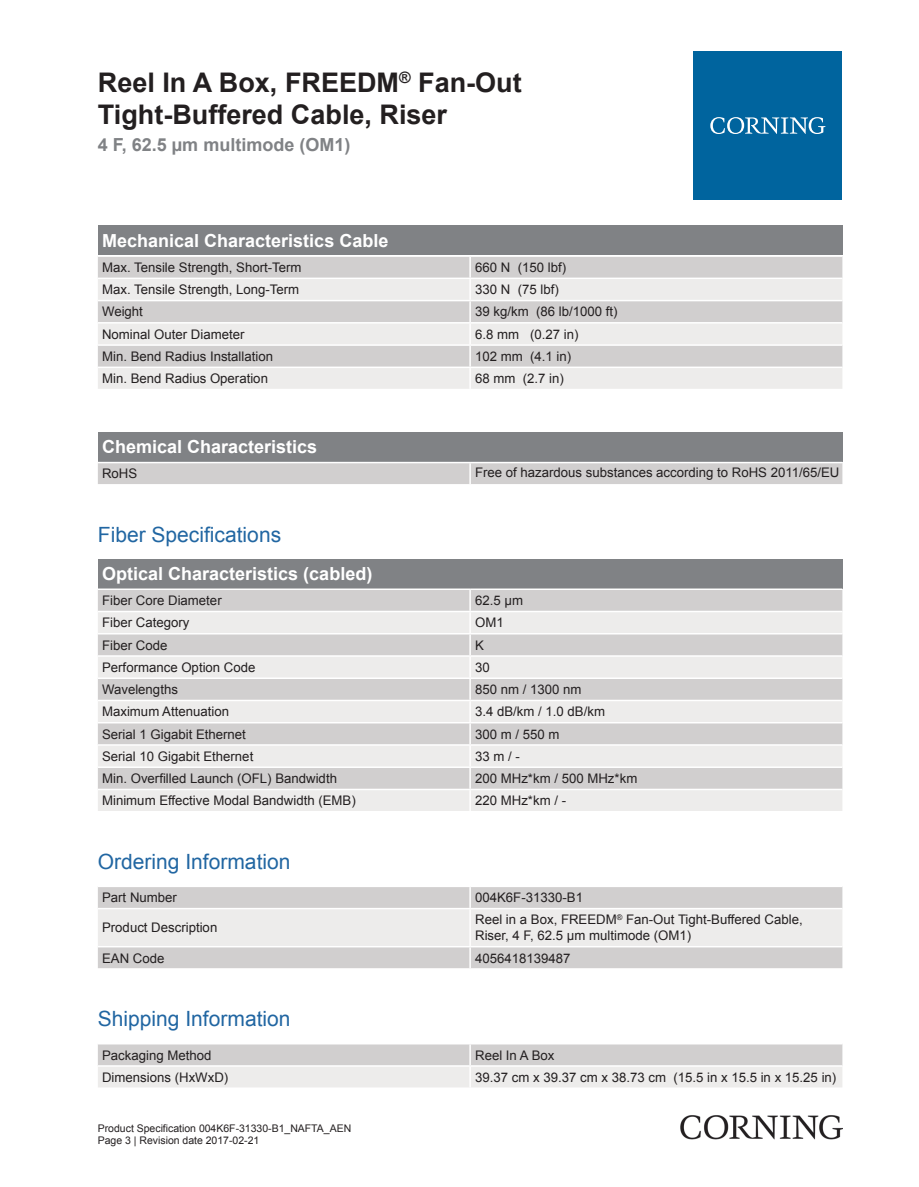
<style>
.page{position:relative;width:919px;height:1187px;background:#fff}
.page>*{position:absolute;margin:0;border:0;box-sizing:border-box;transform-origin:0 0}
.t1{font:700 27px/32.4px "Arial";color:#231f20}
.t2{font:21px "Arial";color:#2166a2}
.t3{font:700 18px "Arial";color:#fff}
.t4{font:700 18px "Arial";color:#808285}
.t5{font:13.2px/15.9px "Arial";color:#231f20}
.t6{font:10.5px/12.6px "Arial";color:#231f20}
</style>
<div class="page">
<div style="left:98px;top:225px;width:744px;height:30px;background:#808285"></div>
<div style="left:98px;top:257px;width:744px;height:20px;background:#d1cfcf"></div>
<svg style="left:98px;top:279px;width:744px;height:110px;fill:#edeceb"></svg>
<hr style="left:469px;top:257px;width:2px;height:20px;background:#fff">
<hr style="left:469px;top:279px;width:2px;height:21px;background:#fff">
<hr style="left:469px;top:301px;width:2px;height:21px;background:#fff">
<hr style="left:469px;top:323px;width:2px;height:21px;background:#fff">
<hr style="left:469px;top:346px;width:2px;height:20px;background:#fff">
<hr style="left:469px;top:368px;width:2px;height:21px;background:#fff">
<hr style="left:98px;top:300px;width:372px;height:1px;background:#fff">
<hr style="left:470px;top:300px;width:372px;height:1px;background:#fff">
<hr style="left:98px;top:322px;width:372px;height:1px;background:#fff">
<hr style="left:470px;top:322px;width:372px;height:1px;background:#fff">
<hr style="left:98px;top:344px;width:372px;height:2px;background:#fff">
<hr style="left:470px;top:344px;width:372px;height:2px;background:#fff">
<hr style="left:98px;top:366px;width:372px;height:2px;background:#fff">
<hr style="left:470px;top:366px;width:372px;height:2px;background:#fff">
<div style="left:98px;top:432px;width:744px;height:30px;background:#808285"></div>
<div style="left:98px;top:463px;width:744px;height:21px;background:#d1cfcf"></div>
<hr style="left:469px;top:463px;width:2px;height:21px;background:#fff">
<div style="left:98px;top:558px;width:744px;height:30px;background:#808285"></div>
<div style="left:98px;top:590px;width:744px;height:20px;background:#d1cfcf"></div>
<svg style="left:98px;top:612px;width:744px;height:198px;fill:#edeceb"></svg>
<hr style="left:469px;top:590px;width:2px;height:20px;background:#fff">
<hr style="left:469px;top:612px;width:2px;height:21px;background:#fff">
<hr style="left:469px;top:634px;width:2px;height:21px;background:#fff">
<hr style="left:469px;top:656px;width:2px;height:21px;background:#fff">
<hr style="left:469px;top:679px;width:2px;height:20px;background:#fff">
<hr style="left:469px;top:701px;width:2px;height:21px;background:#fff">
<hr style="left:469px;top:723px;width:2px;height:21px;background:#fff">
<hr style="left:469px;top:745px;width:2px;height:21px;background:#fff">
<hr style="left:469px;top:768px;width:2px;height:20px;background:#fff">
<hr style="left:469px;top:790px;width:2px;height:20px;background:#fff">
<hr style="left:98px;top:633px;width:372px;height:1px;background:#fff">
<hr style="left:470px;top:633px;width:372px;height:1px;background:#fff">
<hr style="left:98px;top:655px;width:372px;height:1px;background:#fff">
<hr style="left:470px;top:655px;width:372px;height:1px;background:#fff">
<hr style="left:98px;top:677px;width:372px;height:2px;background:#fff">
<hr style="left:470px;top:677px;width:372px;height:2px;background:#fff">
<hr style="left:98px;top:699px;width:372px;height:2px;background:#fff">
<hr style="left:470px;top:699px;width:372px;height:2px;background:#fff">
<hr style="left:98px;top:722px;width:372px;height:1px;background:#fff">
<hr style="left:470px;top:722px;width:372px;height:1px;background:#fff">
<hr style="left:98px;top:744px;width:372px;height:1px;background:#fff">
<hr style="left:470px;top:744px;width:372px;height:1px;background:#fff">
<hr style="left:98px;top:766px;width:372px;height:2px;background:#fff">
<hr style="left:470px;top:766px;width:372px;height:2px;background:#fff">
<hr style="left:98px;top:788px;width:372px;height:2px;background:#fff">
<hr style="left:470px;top:788px;width:372px;height:2px;background:#fff">
<div style="left:98px;top:887px;width:744px;height:81px;background:#d1cfcf"></div>
<div style="left:98px;top:909px;width:744px;height:36px;background:#edeceb"></div>
<hr style="left:469px;top:887px;width:2px;height:20px;background:#fff">
<hr style="left:469px;top:909px;width:2px;height:36px;background:#fff">
<hr style="left:469px;top:947px;width:2px;height:21px;background:#fff">
<hr style="left:98px;top:907px;width:372px;height:2px;background:#fff">
<hr style="left:470px;top:907px;width:372px;height:2px;background:#fff">
<hr style="left:98px;top:945px;width:372px;height:2px;background:#fff">
<hr style="left:470px;top:945px;width:372px;height:2px;background:#fff">
<svg style="left:98px;top:1044px;width:744px;height:43px"></svg>
<hr style="left:469px;top:1044px;width:2px;height:21px;background:#fff">
<hr style="left:469px;top:1066px;width:2px;height:21px;background:#fff">
<hr style="left:98px;top:1065px;width:372px;height:1px;background:#fff">
<hr style="left:470px;top:1065px;width:372px;height:1px;background:#fff">
<div style="left:693px;top:51px;width:149px;height:149px;background:#00649e"></div>
<svg style="left:710px;top:117px;width:115px;height:17px"></svg>
<img style="left:680px;top:1115px;width:162px;height:24px">
<h1 class="t1" style="left:98px;top:66px;width:425px">Reel In A Box, FREEDM<sup>®</sup> Fan-Out<br>Tight-Buffered Cable, Riser</h1>
<h3 class="t4" style="left:98px;top:132px;width:254px">4 F, 62.5 µm multimode (OM1)</h3>
<h3 class="t3" style="left:102px;top:228px;width:288px">Mechanical Characteristics Cable</h3>
<p class="t5" style="left:102px;top:259px;width:201px">Max. Tensile Strength, Short-Term</p>
<p class="t5" style="left:475px;top:259px;width:92px">660 N (150 lbf)</p>
<p class="t5" style="left:102px;top:281px;width:199px">Max. Tensile Strength, Long-Term</p>
<p class="t5" style="left:475px;top:281px;width:85px">330 N (75 lbf)</p>
<p class="t5" style="left:102px;top:304px;width:42px">Weight</p>
<p class="t5" style="left:475px;top:304px;width:144px">39 kg/km (86 lb/1000 ft)</p>
<p class="t5" style="left:102px;top:326px;width:144px">Nominal Outer Diameter</p>
<p class="t5" style="left:475px;top:326px;width:105px">6.8 mm (0.27 in)</p>
<p class="t5" style="left:102px;top:348px;width:172px">Min. Bend Radius Installation</p>
<p class="t5" style="left:475px;top:348px;width:98px">102 mm (4.1 in)</p>
<p class="t5" style="left:102px;top:370px;width:167px">Min. Bend Radius Operation</p>
<p class="t5" style="left:475px;top:370px;width:90px">68 mm (2.7 in)</p>
<h3 class="t3" style="left:102px;top:434px;width:217px">Chemical Characteristics</h3>
<p class="t5" style="left:102px;top:465px;width:37px">RoHS</p>
<p class="t5" style="left:475px;top:464px;width:366px">Free of hazardous substances according to RoHS 2011/65/EU</p>
<h2 class="t2" style="left:98px;top:520px;width:185px">Fiber Specifications</h2>
<h3 class="t3" style="left:102px;top:561px;width:272px">Optical Characteristics (cabled)</h3>
<p class="t5" style="left:102px;top:592px;width:121px">Fiber Core Diameter</p>
<p class="t5" style="left:475px;top:592px;width:49px">62.5 µm</p>
<p class="t5" style="left:102px;top:614px;width:89px">Fiber Category</p>
<p class="t5" style="left:475px;top:614px;width:30px">OM1</p>
<p class="t5" style="left:102px;top:637px;width:67px">Fiber Code</p>
<p class="t5" style="left:475px;top:637px;width:10px">K</p>
<p class="t5" style="left:102px;top:659px;width:155px">Performance Option Code</p>
<p class="t5" style="left:475px;top:659px;width:16px">30</p>
<p class="t5" style="left:102px;top:681px;width:77px">Wavelengths</p>
<p class="t5" style="left:475px;top:681px;width:108px">850 nm / 1300 nm</p>
<p class="t5" style="left:102px;top:703px;width:128px">Maximum Attenuation</p>
<p class="t5" style="left:475px;top:703px;width:131px">3.4 dB/km / 1.0 dB/km</p>
<p class="t5" style="left:102px;top:725px;width:145px">Serial 1 Gigabit Ethernet</p>
<p class="t5" style="left:475px;top:725px;width:86px">300 m / 550 m</p>
<p class="t5" style="left:102px;top:748px;width:153px">Serial 10 Gigabit Ethernet</p>
<p class="t5" style="left:475px;top:748px;width:46px">33 m / -</p>
<p class="t5" style="left:102px;top:770px;width:236px">Min. Overfilled Launch (OFL) Bandwidth</p>
<p class="t5" style="left:475px;top:770px;width:164px">200 MHz*km / 500 MHz*km</p>
<p class="t5" style="left:102px;top:792px;width:255px">Minimum Effective Modal Bandwidth (EMB)</p>
<p class="t5" style="left:475px;top:792px;width:92px">220 MHz*km / -</p>
<h2 class="t2" style="left:98px;top:846px;width:194px">Ordering Information</h2>
<p class="t5" style="left:102px;top:889px;width:76px">Part Number</p>
<p class="t5" style="left:475px;top:889px;width:109px">004K6F-31330-B1</p>
<p class="t5" style="left:102px;top:919px;width:117px">Product Description</p>
<p class="t5" style="left:475px;top:911px;width:329px">Reel in a Box, FREEDM<sup>®</sup> Fan-Out Tight-Buffered Cable,<br>Riser, 4 F, 62.5 µm multimode (OM1)</p>
<p class="t5" style="left:102px;top:949px;width:64px">EAN Code</p>
<p class="t5" style="left:475px;top:949px;width:97px">4056418139487</p>
<h2 class="t2" style="left:98px;top:1004px;width:194px">Shipping Information</h2>
<p class="t5" style="left:102px;top:1046px;width:111px">Packaging Method</p>
<p class="t5" style="left:475px;top:1046px;width:81px">Reel In A Box</p>
<p class="t5" style="left:102px;top:1069px;width:128px">Dimensions (HxWxD)</p>
<p class="t5" style="left:475px;top:1069px;width:362px">39.37 cm x 39.37 cm x 38.73 cm (15.5 in x 15.5 in x 15.25 in)</p>
<p class="t6" style="left:98px;top:1121px;width:255px">Product Specification 004K6F-31330-B1_NAFTA_AEN<br>Page 3 | Revision date 2017-02-21</p>
</div>
